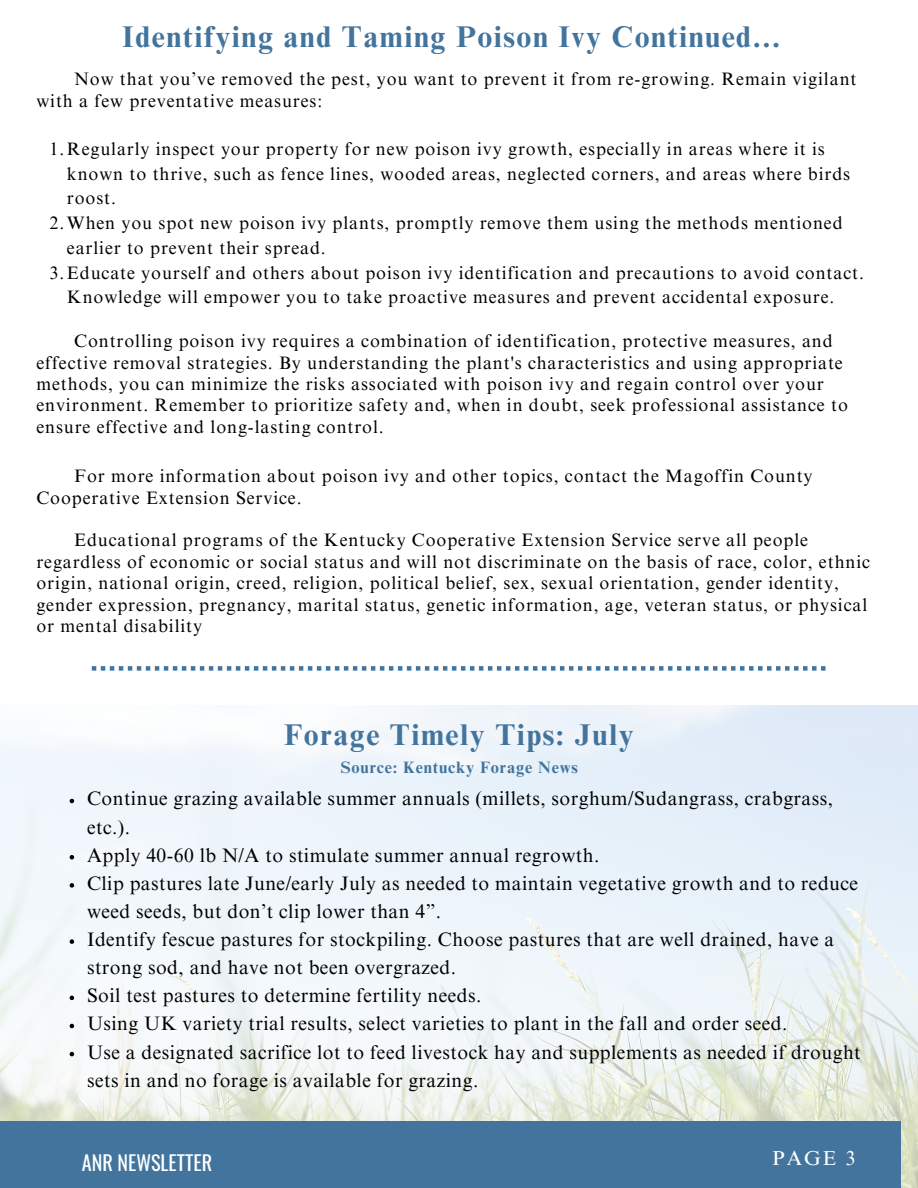
<style>
.page{position:relative;width:918px;height:1188px;background:#fff}
.page>*{position:absolute;margin:0;border:0;box-sizing:border-box;transform-origin:0 0}
.t1{font:700 30px "Times NRMT Pro";letter-spacing:.05em;color:#42749d}
.t2{font:20.1px "Oswald";color:#fff}
.t3{font:20.1px "Times NRMT Pro";color:#fff}
.t4{font:19.5px/28.2px "Times NRMT Pro";letter-spacing:.025em;color:#000}
.t5{font:18px/21.3px "Times NRMT Pro";letter-spacing:.05em;color:#000}
.t6{font:700 16.5px "Times NRMT Pro";letter-spacing:.05em;color:#42749d}
</style>
<div class="page">
<img style="left:0;top:706px;width:918px;height:482px">
<svg style="left:70px;top:799px;width:4px;height:4px"></svg>
<svg style="left:70px;top:855px;width:4px;height:4px"></svg>
<svg style="left:70px;top:883px;width:4px;height:5px"></svg>
<svg style="left:70px;top:939px;width:4px;height:5px"></svg>
<svg style="left:70px;top:996px;width:4px;height:4px"></svg>
<svg style="left:70px;top:1024px;width:4px;height:4px"></svg>
<svg style="left:70px;top:1052px;width:4px;height:4px"></svg>
<div style="left:0;top:1122px;width:901px;height:66px;background:#42749d"></div>
<svg style="left:92px;top:666px;width:734px;height:5px"></svg>
<p class="t1" style="left:122px;top:26px;width:659px">Identifying and Taming Poison Ivy Continued...</p>
<p class="t5" style="left:36px;top:71px;width:822px;text-indent:38px">Now that you’ve removed the pest, you want to prevent it from re-growing. Remain vigilant with a few preventative measures:</p>
<p class="t5" style="left:67px;top:139px;width:785px;line-height:24.8px;text-indent:-17px">1.Regularly inspect your property for new poison ivy growth, especially in areas where it is known to thrive, such as fence lines, wooded areas, neglected corners, and areas where birds roost.</p>
<p class="t5" style="left:67px;top:213px;width:777px;line-height:24.8px;text-indent:-17px">2.When you spot new poison ivy plants, promptly remove them using the methods mentioned earlier to prevent their spread.</p>
<p class="t5" style="left:67px;top:262px;width:798px;line-height:24.8px;text-indent:-17px">3.Educate yourself and others about poison ivy identification and precautions to avoid contact.<br>Knowledge will empower you to take proactive measures and prevent accidental exposure.</p>
<p class="t5" style="left:36px;top:333px;width:813px;text-indent:38px">Controlling poison ivy requires a combination of identification, protective measures, and effective removal strategies. By understanding the plant's characteristics and using appropriate methods, you can minimize the risks associated with poison ivy and regain control over your environment. Remember to prioritize safety and, when in doubt, seek professional assistance to ensure effective and long-lasting control.</p>
<p class="t5" style="left:36px;top:468px;width:778px;text-indent:38px">For more information about poison ivy and other topics, contact the Magoffin County<br>Cooperative Extension Service.</p>
<p class="t5" style="left:36px;top:532px;width:835px;text-indent:38px">Educational programs of the Kentucky Cooperative Extension Service serve all people regardless of economic or social status and will not discriminate on the basis of race, color, ethnic origin, national origin, creed, religion, political belief, sex, sexual orientation, gender identity, gender expression, pregnancy, marital status, genetic information, age, veteran status, or physical or mental disability</p>
<p class="t1" style="left:284px;top:723px;width:351px">Forage Timely Tips: July</p>
<p class="t6" style="left:341px;top:761px;width:239px">Source: Kentucky Forage News</p>
<p class="t4" style="left:87px;top:787px;width:748px">Continue grazing available summer annuals (millets, sorghum/Sudangrass, crabgrass, etc.).</p>
<p class="t4" style="left:87px;top:843px;width:514px">Apply 40-60 lb N/A to stimulate summer annual regrowth.</p>
<p class="t4" style="left:87px;top:872px;width:773px">Clip pastures late June/early July as needed to maintain vegetative growth and to reduce weed seeds, but don’t clip lower than 4”.</p>
<p class="t4" style="left:87px;top:928px;width:749px">Identify fescue pastures for stockpiling. Choose pastures that are well drained, have a strong sod, and have not been overgrazed.</p>
<p class="t4" style="left:87px;top:984px;width:396px">Soil test pastures to determine fertility needs.</p>
<p class="t4" style="left:87px;top:1012px;width:702px">Using UK variety trial results, select varieties to plant in the fall and order seed.</p>
<p class="t4" style="left:87px;top:1040px;width:775px">Use a designated sacrifice lot to feed livestock hay and supplements as needed if drought sets in and no forage is available for grazing.</p>
<p class="t2" style="left:82px;top:1147px;width:132px">ANR NEWSLETTER</p>
<p class="t3" style="left:773px;top:1151px;width:84px">PAGE 3</p>
</div>
